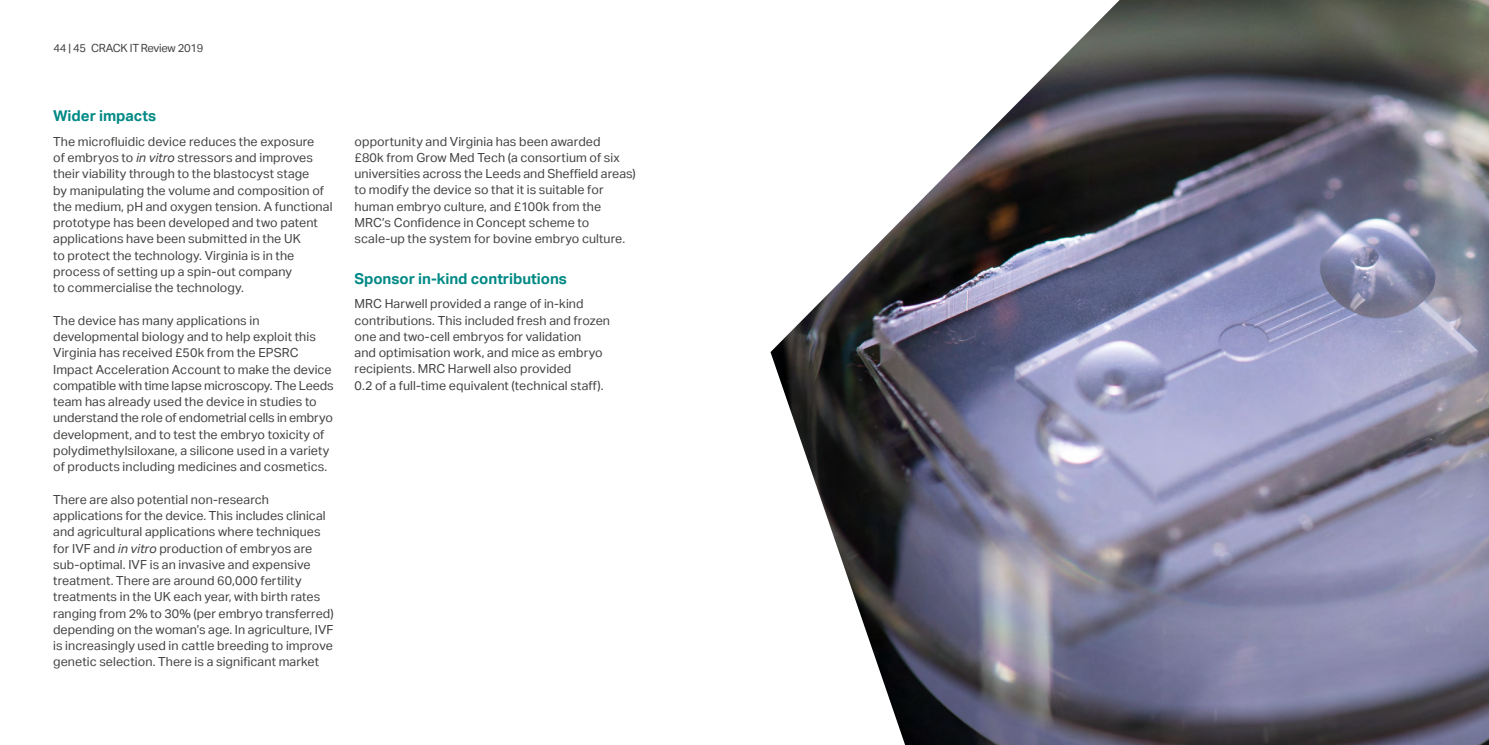
<style>
.page{position:relative;width:1489px;height:745px;background:#fff}
.page>*{position:absolute;margin:0;border:0;box-sizing:border-box;transform-origin:0 0}
.t1{font:700 15px "Aktiv Grotesk";letter-spacing:-.005em;color:#008985}
.t2{font:12.5px/16.2px "Aktiv Grotesk";letter-spacing:.005em;color:#434241}
.t3{font:11.25px "Aktiv Grotesk";letter-spacing:-.025em;color:#434241}
.s1{font-style:italic}
</style>
<div class="page">
<img style="left:770px;top:0;width:718px;height:744px">
<p class="t3" style="left:54px;top:42px;width:151px">44 | 45 CRACK IT Review 2019</p>
<p class="t1" style="left:53px;top:107px;width:104px">Wider impacts</p>
<p class="t2" style="left:53px;top:133px;width:281px">The microfluidic device reduces the exposure<br>of embryos to <span class="s1">in vitro</span> stressors and improves their viability through to the blastocyst stage<br>by manipulating the volume and composition of the medium, pH and oxygen tension. A functional prototype has been developed and two patent applications have been submitted in the UK<br>to protect the technology. Virginia is in the process of setting up a spin-out company<br>to commercialise the technology.</p>
<p class="t2" style="left:53px;top:312px;width:282px">The device has many applications in developmental biology and to help exploit this Virginia has received £50k from the EPSRC Impact Acceleration Account to make the device compatible with time lapse microscopy. The Leeds team has already used the device in studies to understand the role of endometrial cells in embryo development, and to test the embryo toxicity of polydimethylsiloxane, a silicone used in a variety of products including medicines and cosmetics.</p>
<p class="t2" style="left:53px;top:490px;width:282px">There are also potential non-research applications for the device. This includes clinical and agricultural applications where techniques for IVF and <span class="s1">in vitro</span> production of embryos are sub-optimal. IVF is an invasive and expensive treatment. There are around 60,000 fertility treatments in the UK each year, with birth rates ranging from 2% to 30% (per embryo transferred) depending on the woman’s age. In agriculture, IVF is increasingly used in cattle breeding to improve genetic selection. There is a significant market</p>
<p class="t2" style="left:354px;top:133px;width:283px">opportunity and Virginia has been awarded<br>£80k from Grow Med Tech (a consortium of six universities across the Leeds and Sheffield areas) to modify the device so that it is suitable for human embryo culture, and £100k from the MRC’s Confidence in Concept scheme to scale-up the system for bovine embryo culture.</p>
<p class="t1" style="left:354px;top:269px;width:214px">Sponsor in-kind contributions</p>
<p class="t2" style="left:354px;top:295px;width:257px">MRC Harwell provided a range of in-kind contributions. This included fresh and frozen one and two-cell embryos for validation<br>and optimisation work, and mice as embryo recipients. MRC Harwell also provided<br>0.2 of a full-time equivalent (technical staff).</p>
</div>
